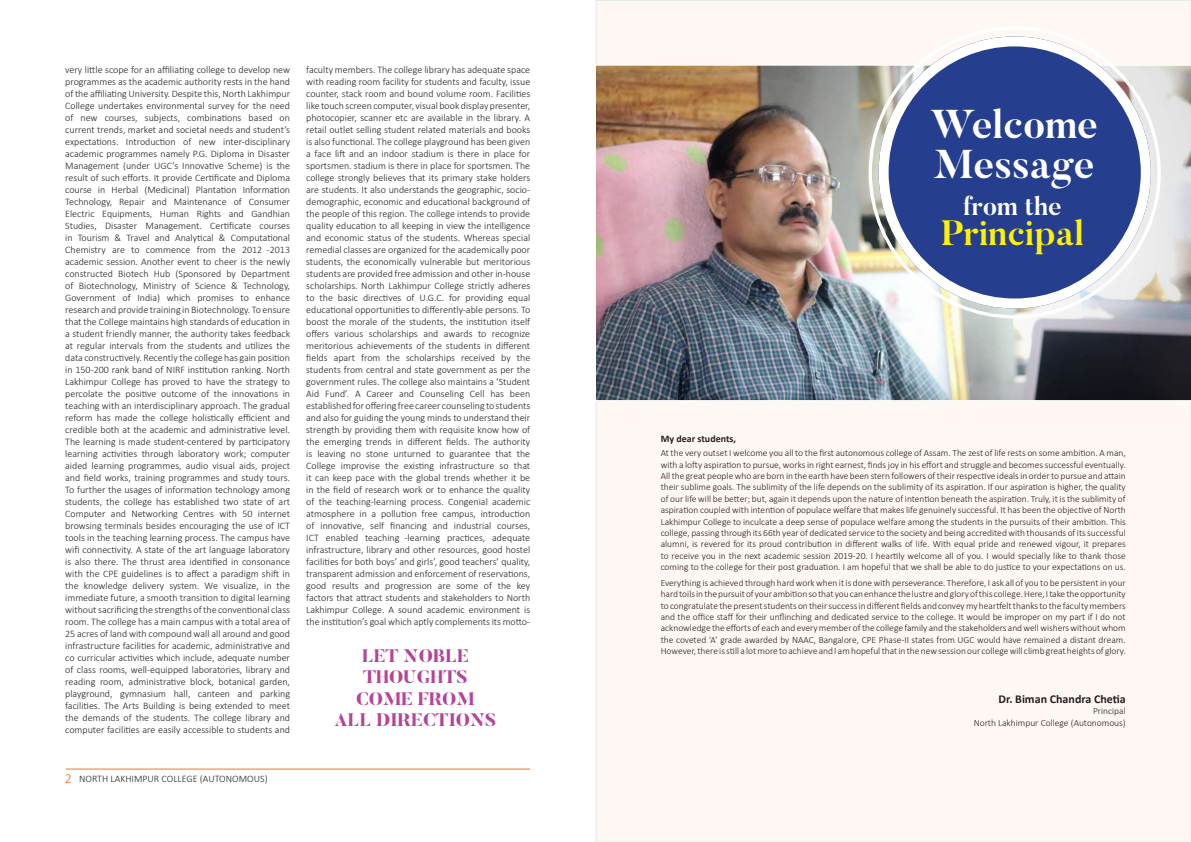
<style>
.page{position:relative;width:1191px;height:842px;background:#fff}
.page>*{position:absolute;margin:0;border:0;box-sizing:border-box;transform-origin:0 0}
.t1{font:700 40px/40px "Butler";color:#fff}
.t2{font:700 35px "Butler";color:#fff101}
.t3{font:700 26px "Butler";color:#fff}
.t4{font:800 18px "Butler";color:#b54398}
.t5{font:700 12px "Calibri";color:#231f20}
.t6{font:300 10px/12px "Calibri";color:#231f20;text-align:justify}
.t7{font:700 10px "Calibri";color:#231f20}
.t8{font:300 9.5px/11.4px "Calibri";color:#231f20;text-align:justify}
</style>
<div class="page">
<hr style="left:66px;top:769px;width:464px;height:1px;background:#f47821">
<div style="left:596px;top:0;width:595px;height:842px;background:#fef7f4"></div>
<img style="left:596px;top:65px;width:595px;height:336px">
<div style="left:878px;top:36px;width:272px;height:272px;background:#253f8e;border-radius:50%"></div>
<div style="left:878px;top:36px;width:272px;height:272px;border:10px solid #fff;border-radius:50%"></div>
<p class="t6" style="left:65px;top:63px;width:226px">very little scope for an affiliating college to develop new programmes as the academic authority rests in the hand of the affiliating University. Despite this, North Lakhimpur College undertakes environmental survey for the need of new courses, subjects, combinations based on current trends, market and societal needs and student’s expectations. Introduction of new inter-disciplinary academic programmes namely P.G. Diploma in Disaster Management (under UGC’s Innovative Scheme) is the result of such efforts. It provide Certificate and Diploma course in Herbal (Medicinal) Plantation Information Technology, Repair and Maintenance of Consumer Electric Equipments, Human Rights and Gandhian Studies, Disaster Management. Certificate courses in Tourism &amp; Travel and Analytical &amp; Computational Chemistry are to commence from the 2012 -2013 academic session. Another event to cheer is the newly constructed Biotech Hub (Sponsored by Department of Biotechnology, Ministry of Science &amp; Technology, Government of India) which promises to enhance research and provide training in Biotechnology. To ensure that the College maintains high standards of education in a student friendly manner, the authority takes feedback at regular intervals from the students and utilizes the data constructively. Recently the college has gain position in 150-200 rank band of NIRF institution ranking. North Lakhimpur College has proved to have the strategy to percolate the positive outcome of the innovations in teaching with an interdisciplinary approach. The gradual reform has made the college holistically efficient and credible both at the academic and administrative level.<br>The learning is made student-centered by participatory learning activities through laboratory work; computer aided learning programmes, audio visual aids, project and field works, training programmes and study tours.<br>To further the usages of information technology among students, the college has established two state of art Computer and Networking Centres with 50 internet browsing terminals besides encouraging the use of ICT tools in the teaching learning process. The campus have wifi connectivity. A state of the art language laboratory is also there. The thrust area identified in consonance with the CPE guidelines is to affect a paradigm shift in the knowledge delivery system. We visualize, in the immediate future, a smooth transition to digital learning without sacrificing the strengths of the conventional class room. The college has a main campus with a total area of 25 acres of land with compound wall all around and good infrastructure facilities for academic, administrative and co curricular activities which include, adequate number of class rooms, well-equipped laboratories, library and reading room, administrative block, botanical garden, playground, gymnasium hall, canteen and parking facilities. The Arts Building is being extended to meet the demands of the students. The college library and computer facilities are easily accessible to students and</p>
<p class="t6" style="left:306px;top:63px;width:225px">faculty members. The college library has adequate space with reading room facility for students and faculty, issue counter, stack room and bound volume room. Facilities like touch screen computer, visual book display presenter, photocopier, scanner etc are available in the library. A retail outlet selling student related materials and books is also functional. The college playground has been given a face lift and an indoor stadium is there in place for sportsmen. stadium is there in place for sportsmen. The college strongly believes that its primary stake holders are students. It also understands the geographic, socio&shy;demographic, economic and educational background of the people of this region. The college intends to provide quality education to all keeping in view the intelligence and economic status of the students. Whereas special remedial classes are organized for the academically poor students, the economically vulnerable but meritorious students are provided free admission and other in-house scholarships. North Lakhimpur College strictly adheres to the basic directives of U.G.C. for providing equal educational opportunities to differently-able persons. To boost the morale of the students, the institution itself offers various scholarships and awards to recognize meritorious achievements of the students in different fields apart from the scholarships received by the students from central and state government as per the government rules. The college also maintains a ‘Student Aid Fund’. A Career and Counseling Cell has been established for offering free career counseling to students and also for guiding the young minds to understand their strength by providing them with requisite know how of the emerging trends in different fields. The authority is leaving no stone unturned to guarantee that the College improvise the existing infrastructure so that it can keep pace with the global trends whether it be in the field of research work or to enhance the quality of the teaching-learning process. Congenial academic atmosphere in a pollution free campus, introduction of innovative, self financing and industrial courses, ICT enabled teaching -learning practices, adequate infrastructure, library and other resources, good hostel facilities for both boys’ and girls’, good teachers’ quality, transparent admission and enforcement of reservations, good results and progression are some of the key factors that attract students and stakeholders to North Lakhimpur College. A sound academic environment is the institution’s goal which aptly complements its motto-</p>
<h3 class="t4" style="left:362px;top:644px;width:107px">LET NOBLE</h3>
<h3 class="t4" style="left:363px;top:665px;width:93px">THOUGHTS</h3>
<h3 class="t4" style="left:356px;top:687px;width:120px">COME FROM</h3>
<h3 class="t4" style="left:334px;top:709px;width:136px">ALL DIRECTIONS</h3>
<p class="t6" style="left:79px;top:773px;width:190px">NORTH LAKHIMPUR COLLEGE (AUTONOMOUS)</p>
<h1 class="t1" style="left:930px;top:105px;width:169px">Welcome<br>Message</h1>
<h3 class="t3" style="left:963px;top:189px;width:100px">from the</h3>
<h2 class="t2" style="left:941px;top:210px;width:144px">Principal</h2>
<p class="t7" style="left:660px;top:432px;width:77px">My dear students,</p>
<p class="t8" style="left:660px;top:447px;width:466px">At the very outset I welcome you all to the first autonomous college of Assam. The zest of life rests on some ambition. A man, with a lofty aspiration to pursue, works in right earnest, finds joy in his effort and struggle and becomes successful eventually.<br>All the great people who are born in the earth have been stern followers of their respective ideals in order to pursue and attain their sublime goals. The sublimity of the life depends on the sublimity of its aspiration. If our aspiration is higher, the quality of our life will be better; but, again it depends upon the nature of intention beneath the aspiration. Truly, it is the sublimity of aspiration coupled with intention of populace welfare that makes life genuinely successful. It has been the objective of North Lakhimpur College to inculcate a deep sense of populace welfare among the students in the pursuits of their ambition. This college, passing through its 66th year of dedicated service to the society and being accredited with thousands of its successful alumni, is revered for its proud contribution in different walks of life. With equal pride and renewed vigour, it prepares to receive you in the next academic session 2019-20. I heartily welcome all of you. I would specially like to thank those coming to the college for their post graduation. I am hopeful that we shall be able to do justice to your expectations on us.</p>
<p class="t8" style="left:660px;top:577px;width:466px">Everything is achieved through hard work when it is done with perseverance. Therefore, I ask all of you to be persistent in your hard toils in the pursuit of your ambition so that you can enhance the lustre and glory of this college. Here, I take the opportunity to congratulate the present students on their success in different fields and convey my heartfelt thanks to the faculty members and the office staff for their unflinching and dedicated service to the college. It would be improper on my part if I do not acknowledge the efforts of each and every member of the college family and the stakeholders and well wishers without whom the coveted ‘A’ grade awarded by NAAC, Bangalore, CPE Phase-II states from UGC would have remained a distant dream.<br>However, there is still a lot more to achieve and I am hopeful that in the new session our college will climb great heights of glory.</p>
<p class="t5" style="left:998px;top:690px;width:129px">Dr. Biman Chandra Chetia</p>
<p class="t8" style="left:973px;top:705px;width:154px;text-align:right">Principal<br>North Lakhimpur College (Autonomous)</p>
</div>
